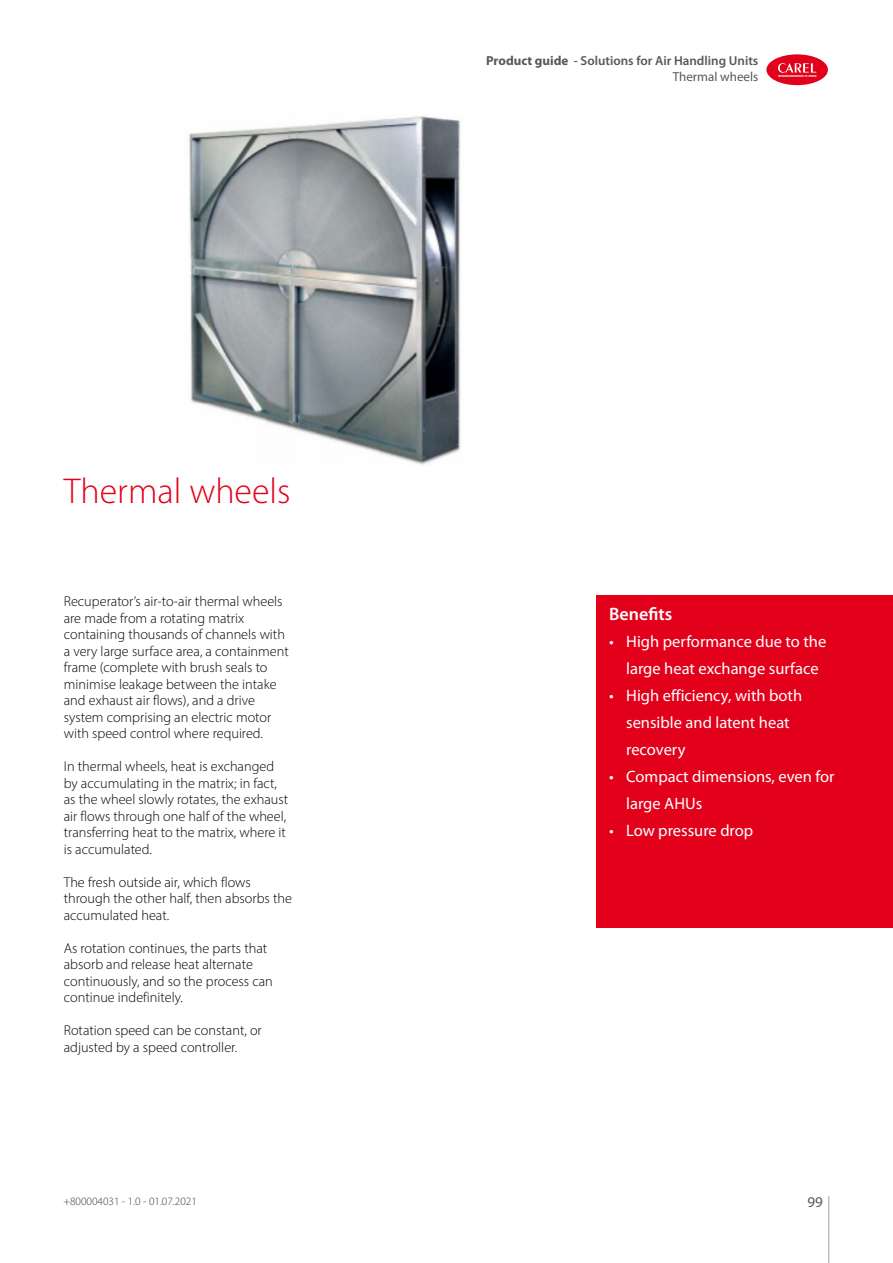
<style>
.page{position:relative;width:893px;height:1263px;background:#fff}
.page>*{position:absolute;margin:0;border:0;box-sizing:border-box;transform-origin:0 0}
.t1{font:300 36px "Myriad Pro";color:#e2001a}
.t2{font:600 18px "Myriad Pro";color:#fff}
.t3{font:16.5px/27px "Myriad Pro";color:#fff}
.t4{font:15px "Myriad Pro";color:#58585a}
.t5{font:300 14.25px/16.5px "Myriad Pro";color:#000}
.t6{font:600 13.05px/15.6px "Myriad Pro";color:#58585a;text-align:right}
.t7{font:300 11.25px "Myriad Pro";color:#3e3d40}
.s1{font-weight:700}
.s2{font-weight:400}
</style>
<div class="page">
<hr style="left:828px;top:1196px;width:1px;height:67px;background:#9c9e9f">
<div style="left:766px;top:54px;width:62px;height:31px;background:#e2001a;border-radius:50%"></div>
<svg style="left:778px;top:63px;width:38px;height:14px"></svg>
<img style="left:189px;top:116px;width:272px;height:349px">
<div style="left:597px;top:595px;width:296px;height:333px;background:#e2001a"></div>
<h1 class="t1" style="left:64px;top:470px;width:228px">Thermal wheels</h1>
<p class="t5" style="left:64px;top:593px;width:227px">Recuperator’s air-to-air thermal wheels are made from a rotating matrix containing thousands of channels with a very large surface area, a containment frame (complete with brush seals to minimise leakage between the intake and exhaust air flows), and a drive system comprising an electric motor with speed control where required.</p>
<p class="t5" style="left:64px;top:758px;width:226px">In thermal wheels, heat is exchanged by accumulating in the matrix; in fact, as the wheel slowly rotates, the exhaust air flows through one half of the wheel, transferring heat to the matrix, where it is accumulated.</p>
<p class="t5" style="left:64px;top:873px;width:230px">The fresh outside air, which flows through the other half, then absorbs the accumulated heat.</p>
<p class="t5" style="left:64px;top:939px;width:211px">As rotation continues, the parts that absorb and release heat alternate continuously, and so the process can continue indefinitely.</p>
<p class="t5" style="left:64px;top:1022px;width:199px">Rotation speed can be constant, or adjusted by a speed controller.</p>
<p class="t7" style="left:63px;top:1194px;width:135px">+800004031 - 1.0 - 01.07.2021</p>
<p class="t6" style="left:486px;top:53px;width:274px"><span class="s1">Product guide</span> - Solutions for Air Handling Units<br><span class="s2">Thermal wheels</span></p>
<p class="t2" style="left:609px;top:602px;width:65px">Benefits</p>
<p class="t3" style="left:609px;top:628px;width:219px;text-align:center">• High performance due to the large heat exchange surface</p>
<p class="t3" style="left:626px;top:682px;width:178px;text-indent:-17px">• High efficiency, with both sensible and latent heat recovery</p>
<p class="t3" style="left:626px;top:762px;width:210px;text-indent:-17px">• Compact dimensions, even for large AHUs</p>
<p class="t3" style="left:609px;top:816px;width:146px">• Low pressure drop</p>
<p class="t4" style="left:807px;top:1193px;width:17px">99</p>
</div>
